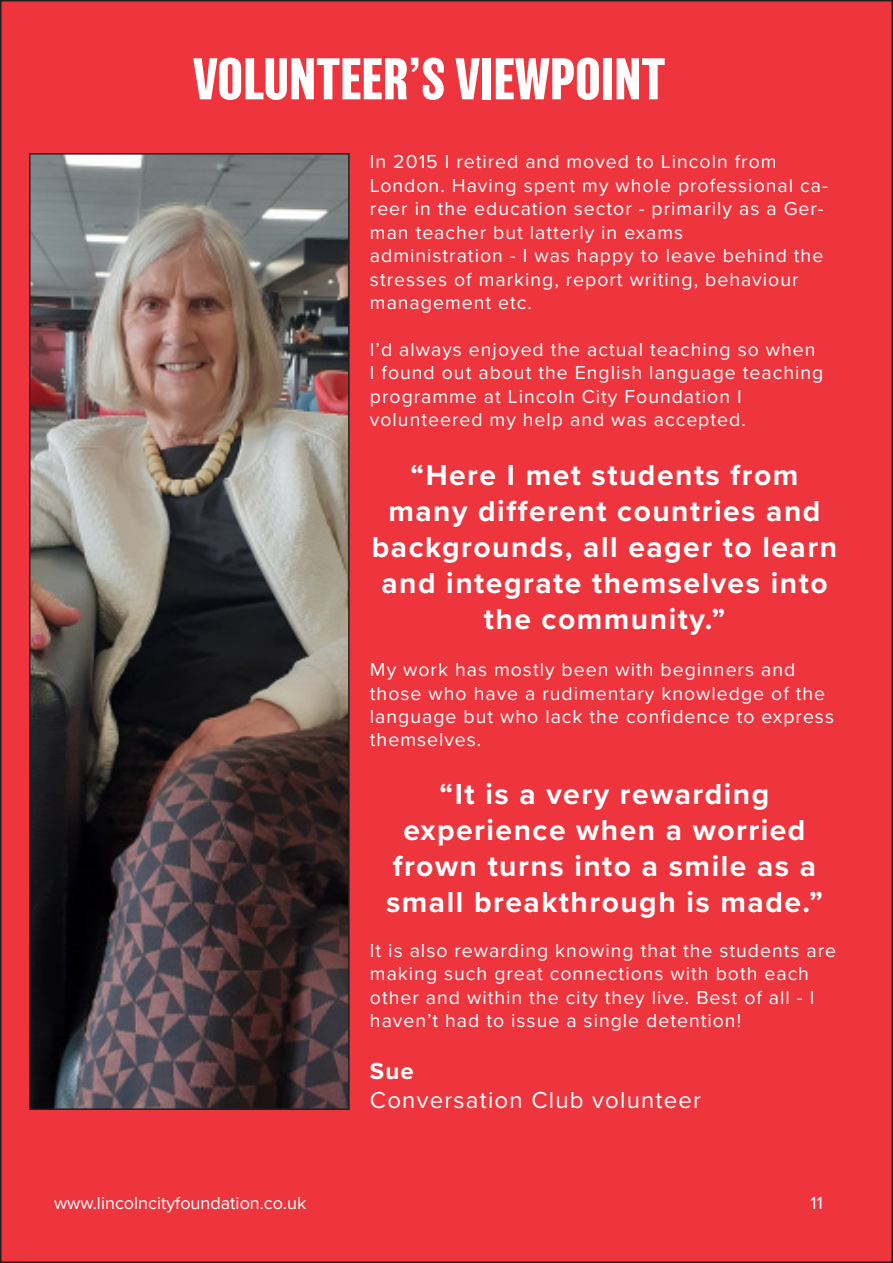
<style>
.page{position:relative;width:893px;height:1263px;background:#fff}
.page>*{position:absolute;margin:0;border:0;box-sizing:border-box;transform-origin:0 0}
.t1{font:700 54px "Balboa";color:#fff}
.t2{font:700 30px/36px "Proxima Nova";letter-spacing:.05em;color:#fff;text-align:center}
.t3{font:24px "Proxima Nova";letter-spacing:.05em;color:#fff}
.t4{font:700 24px "Proxima Nova";color:#fff}
.t5{font:19.5px/23.4px "Proxima Nova";letter-spacing:.05em;color:#fff}
.t6{font:18px "Proxima Nova";color:#fff}
</style>
<div class="page">
<div style="left:1px;top:1px;width:891px;height:1261px;background:#ee343d"></div>
<img style="left:32px;top:156px;width:315px;height:951px">
<div style="left:29px;top:153px;width:321px;height:957px;border:2px solid #231f20"></div>
<p class="t1" style="left:193px;top:48px;width:474px">VOLUNTEER’S VIEWPOINT</p>
<p class="t5" style="left:370px;top:149px;width:408px">In 2015 I retired and moved to Lincoln from</p>
<p class="t5" style="left:370px;top:173px;width:459px">London. Having spent my whole professional ca&shy;reer in the education sector - primarily as a Ger&shy;man teacher but latterly in exams</p>
<p class="t5" style="left:370px;top:243px;width:455px">administration - I was happy to leave behind the stresses of marking, report writing, behaviour management etc.</p>
<p class="t5" style="left:370px;top:337px;width:455px">I’d always enjoyed the actual teaching so when<br>I found out about the English language teaching programme at Lincoln City Foundation I</p>
<p class="t5" style="left:370px;top:407px;width:377px">volunteered my help and was accepted.</p>
<p class="t2" style="left:388px;top:457px;width:434px">“Here I met students from many different countries and</p>
<p class="t2" style="left:372px;top:529px;width:467px">backgrounds, all eager to learn and integrate themselves into the community.”</p>
<p class="t5" style="left:370px;top:657px;width:466px">My work has mostly been with beginners and those who have a rudimentary knowledge of the language but who lack the confidence to express themselves.</p>
<p class="t2" style="left:439px;top:775px;width:331px">“It is a very rewarding</p>
<p class="t2" style="left:386px;top:811px;width:438px">experience when a worried frown turns into a smile as a small breakthrough is made.”</p>
<p class="t5" style="left:370px;top:938px;width:468px">It is also rewarding knowing that the students are making such great connections with both each other and within the city they live. Best of all - I haven’t had to issue a single detention!</p>
<p class="t4" style="left:370px;top:1053px;width:45px">Sue</p>
<p class="t3" style="left:370px;top:1082px;width:333px">Conversation Club volunteer</p>
<p class="t6" style="left:54px;top:1190px;width:254px">www.lincolncityfoundation.co.uk</p>
<p class="t6" style="left:810px;top:1190px;width:14px">11</p>
</div>
